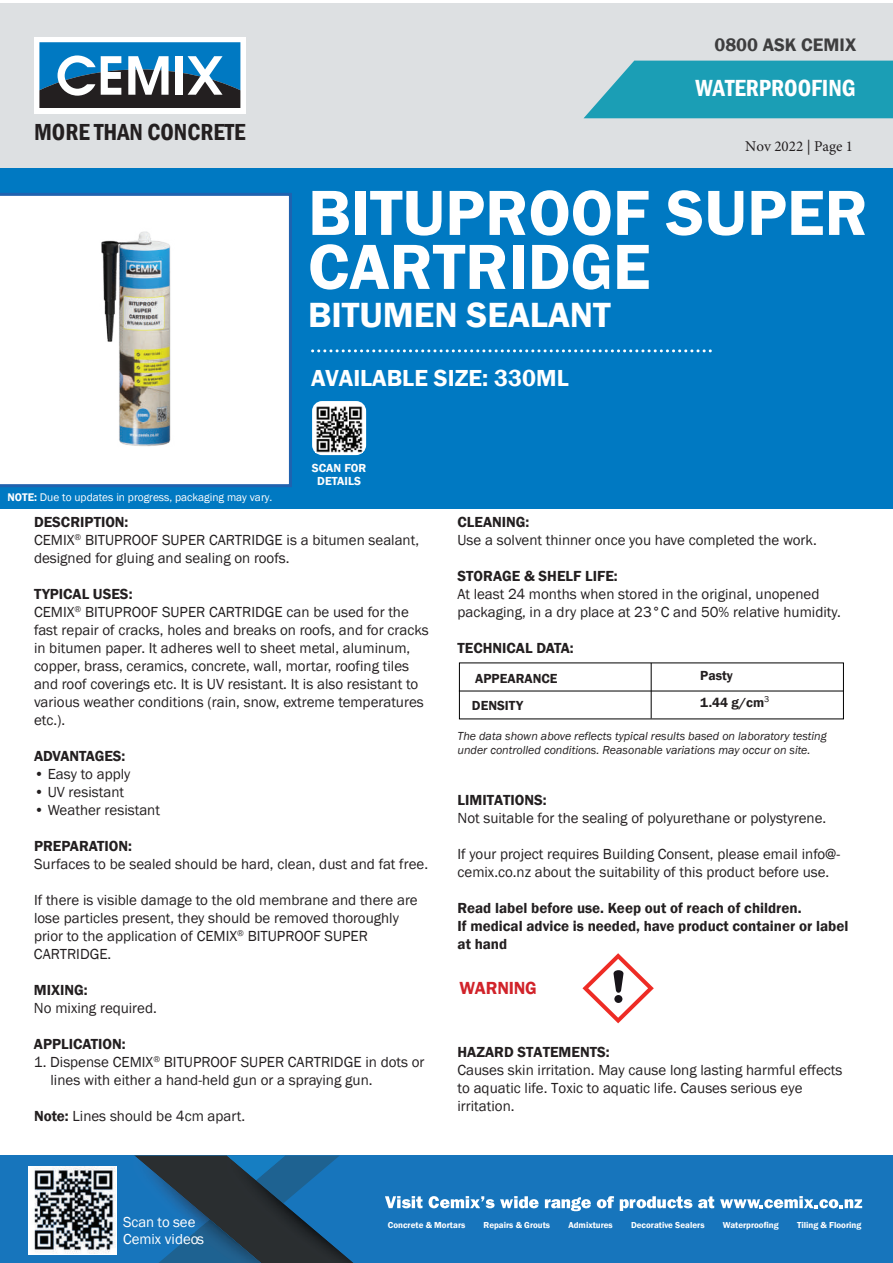
<style>
.page{position:relative;width:893px;height:1263px;background:#fff}
.page>*{position:absolute;margin:0;border:0;box-sizing:border-box;transform-origin:0 0}
.t1{font:600 66px/54px "Franklin Gothic";color:#fff}
.t2{font:600 36px "Franklin Gothic";color:#fff}
.t3{font:600 condensed 24px "Franklin Gothic";color:#fff}
.t4{font:600 23.85px "Franklin Gothic";color:#fff}
.t5{font:600 condensed 23.85px "Franklin Gothic";color:#231f20}
.t6{font:600 18.6px "Franklin Gothic";color:#3e3e3f}
.t7{font:600 18px "Franklin Gothic";letter-spacing:-.01em;color:#d1232a}
.t8{font:15px/18px "Franklin Gothic";color:#231f20}
.t9{font:600 15px/18px "Franklin Gothic";color:#231f20}
.t10{font:15px "Minion Pro";color:#231f20}
.t11{font:14.85px "Franklin Gothic";color:#fff}
.t12{font:600 13.5px/27px "Franklin Gothic";color:#231f20}
.t13{font:italic 12px/14.4px "Franklin Gothic";color:#231f20}
.t14{font:600 12px/13.5px "Franklin Gothic";color:#fdfdfd;text-align:center}
.t15{font:11.4px "Franklin Gothic";color:#fff}
.t16{font:600 8.85px "Franklin Gothic";color:#fff}
.s1{font-weight:600}
</style>
<div class="page">
<div style="left:0;top:3px;width:893px;height:166px;background:#dde0e2"></div>
<div style="left:34px;top:37px;width:212px;height:76px;background:#fff"></div>
<svg style="left:40px;top:42px;width:200px;height:66px"></svg>
<div style="left:0;top:169px;width:893px;height:340px;background:#0079c2"></div>
<svg style="left:313px;top:349px;width:399px;height:3px"></svg>
<div style="left:0;top:1155px;width:893px;height:108px;background:#1775bc"></div>
<img style="left:134px;top:1155px;width:92px;height:108px">
<img style="left:197px;top:1209px;width:29px;height:10px">
<img style="left:195px;top:1219px;width:31px;height:44px">
<img style="left:226px;top:1155px;width:127px;height:108px">
<div style="left:29px;top:1166px;width:88px;height:89px;background:#fff"></div>
<svg style="left:385px;top:1196px;width:37px;height:12px"></svg>
<svg style="left:429px;top:1196px;width:110px;height:12px"></svg>
<svg style="left:545px;top:1197px;width:46px;height:14px"></svg>
<svg style="left:597px;top:1196px;width:17px;height:12px"></svg>
<svg style="left:620px;top:1196px;width:72px;height:15px"></svg>
<svg style="left:698px;top:1196px;width:16px;height:12px"></svg>
<svg style="left:720px;top:1196px;width:142px;height:12px"></svg>
<svg style="left:584px;top:61px;width:309px;height:57px;background:#2aa3b8"></svg>
<hr style="left:459px;top:691px;width:384px;height:1px;background:#000">
<hr style="left:651px;top:663px;width:1px;height:55px;background:#000">
<div style="left:312px;top:401px;width:54px;height:54px;border:3px solid #fff;border-radius:9px"></div>
<img style="left:316px;top:405px;width:47px;height:47px">
<img style="left:0;top:168px;width:310px;height:319px">
<svg style="left:582px;top:953px;width:72px;height:70px"></svg>
<img style="left:34px;top:1167px;width:82px;height:86px">
<p class="t6" style="left:714px;top:33px;width:143px">0800 ASK CEMIX</p>
<h3 class="t5" style="left:34px;top:116px;width:213px">MORE THAN CONCRETE</h3>
<p class="t15" style="left:8px;top:490px;width:266px"><span class="s1">NOTE:</span> Due to updates in progress, packaging may vary.</p>
<h3 class="t3" style="left:696px;top:72px;width:162px">WATERPROOFING</h3>
<p class="t10" style="left:745px;top:136px;width:109px">Nov 2022 | Page 1</p>
<h1 class="t1" style="left:308px;top:187px;width:561px">BITUPROOF SUPER<br>CARTRIDGE</h1>
<h2 class="t2" style="left:308px;top:293px;width:304px">BITUMEN SEALANT</h2>
<h3 class="t4" style="left:311px;top:363px;width:259px">AVAILABLE SIZE: 330ML</h3>
<p class="t14" style="left:312px;top:461px;width:56px">SCAN FOR<br>DETAILS</p>
<p class="t8" style="left:34px;top:514px;width:387px"><span class="s1">DESCRIPTION:<br></span>CEMIX<sup>®</sup> BITUPROOF SUPER CARTRIDGE is a bitumen sealant, designed for gluing and sealing on roofs.</p>
<p class="t8" style="left:34px;top:586px;width:396px"><span class="s1">TYPICAL USES:<br></span>CEMIX<sup>®</sup> BITUPROOF SUPER CARTRIDGE can be used for the fast repair of cracks, holes and breaks on roofs, and for cracks in bitumen paper. It adheres well to sheet metal, aluminum, copper, brass, ceramics, concrete, wall, mortar, roofing tiles and roof coverings etc. It is UV resistant. It is also resistant to various weather conditions (rain, snow, extreme temperatures etc.).</p>
<p class="t9" style="left:34px;top:748px;width:93px">ADVANTAGES:</p>
<p class="t8" style="left:34px;top:766px;width:98px">• Easy to apply</p>
<p class="t8" style="left:34px;top:784px;width:92px">• UV resistant</p>
<p class="t8" style="left:34px;top:802px;width:128px">• Weather resistant</p>
<p class="t9" style="left:34px;top:838px;width:100px">PREPARATION:</p>
<p class="t8" style="left:34px;top:856px;width:396px">Surfaces to be sealed should be hard, clean, dust and fat free.</p>
<p class="t8" style="left:34px;top:892px;width:385px">If there is visible damage to the old membrane and there are lose particles present, they should be removed thoroughly prior to the application of CEMIX<sup>®</sup> BITUPROOF SUPER CARTRIDGE.</p>
<p class="t9" style="left:34px;top:982px;width:55px">MIXING:</p>
<p class="t8" style="left:34px;top:1000px;width:124px">No mixing required.</p>
<p class="t9" style="left:34px;top:1036px;width:93px">APPLICATION:</p>
<p class="t8" style="left:50px;top:1054px;width:375px;text-indent:-17px">1. Dispense CEMIX<sup>®</sup> BITUPROOF SUPER CARTRIDGE in dots or lines with either a hand-held gun or a spraying gun.</p>
<p class="t8" style="left:34px;top:1108px;width:213px"><span class="s1">Note:</span> Lines should be 4cm apart.</p>
<p class="t9" style="left:457px;top:514px;width:73px">CLEANING:</p>
<p class="t8" style="left:457px;top:532px;width:361px">Use a solvent thinner once you have completed the work.</p>
<p class="t9" style="left:457px;top:568px;width:162px">STORAGE &amp; SHELF LIFE:</p>
<p class="t8" style="left:457px;top:586px;width:385px">At least 24 months when stored in the original, unopened packaging, in a dry place at 23°C and 50% relative humidity.</p>
<p class="t9" style="left:457px;top:640px;width:118px">TECHNICAL DATA:</p>
<p class="t12" style="left:472px;top:665px;width:87px">APPEARANCE<br>DENSITY</p>
<p class="t12" style="left:700px;top:662px;width:71px">Pasty<br>1.44 g/cm<sup>3</sup></p>
<p class="t13" style="left:458px;top:729px;width:371px">The data shown above reflects typical results based on laboratory testing under controlled conditions. Reasonable variations may occur on site.</p>
<p class="t9" style="left:458px;top:791px;width:91px">LIMITATIONS:</p>
<p class="t8" style="left:458px;top:809px;width:370px">Not suitable for the sealing of polyurethane or polystyrene.</p>
<p class="t8" style="left:458px;top:845px;width:384px">If your project requires Building Consent, please email info@- cemix.co.nz about the suitability of this product before use.</p>
<p class="t9" style="left:458px;top:899px;width:392px">Read label before use. Keep out of reach of children.<br>If medical advice is needed, have product container or label at hand</p>
<p class="t7" style="left:459px;top:977px;width:79px">WARNING</p>
<p class="t9" style="left:458px;top:1043px;width:154px">HAZARD STATEMENTS:</p>
<p class="t8" style="left:458px;top:1061px;width:386px">Causes skin irritation. May cause long lasting harmful effects to aquatic life. Toxic to aquatic life. Causes serious eye irritation.</p>
<p class="t11" style="left:123px;top:1212px;width:74px">Scan to see</p>
<p class="t16" style="left:388px;top:1220px;width:79px">Concrete &amp; Mortars</p>
<p class="t16" style="left:484px;top:1220px;width:68px">Repairs &amp; Grouts</p>
<p class="t16" style="left:568px;top:1220px;width:46px">Admixtures</p>
<p class="t16" style="left:631px;top:1220px;width:75px">Decorative Sealers</p>
<p class="t16" style="left:723px;top:1220px;width:57px">Waterproofing</p>
<p class="t16" style="left:797px;top:1220px;width:66px">Tiling &amp; Flooring</p>
<p class="t11" style="left:123px;top:1230px;width:83px">Cemix videos</p>
</div>
